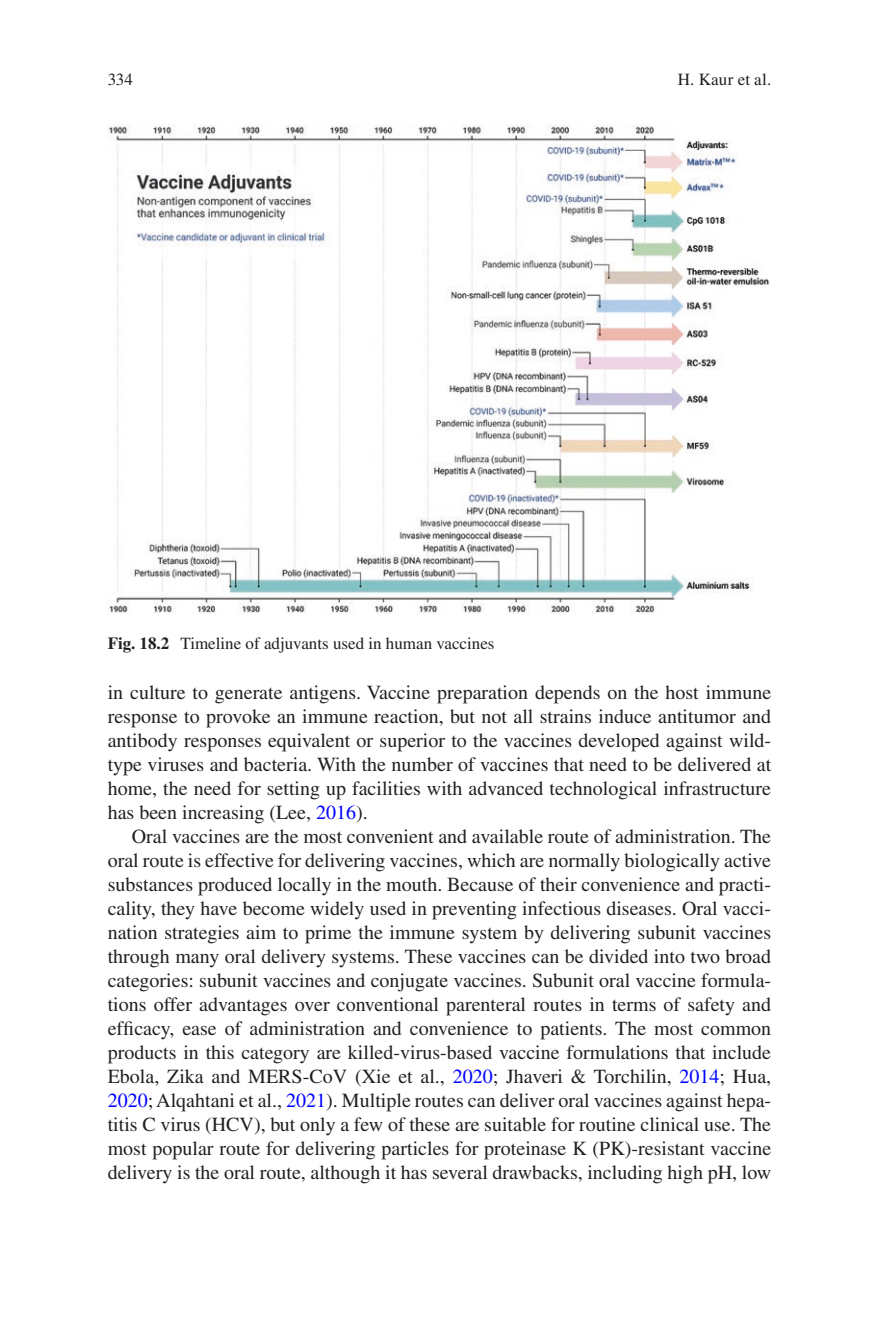
<style>
.page{position:relative;width:879px;height:1333px;background:#fff}
.page>*{position:absolute;margin:0;border:0;box-sizing:border-box;transform-origin:0 0}
.Text{font:20px/24px "Times LT Std";color:#231f20;text-align:justify}
.Text_flush{font:20px/24px "Times LT Std";color:#231f20;text-align:justify}
.t1{font:17px "Times LT Std";color:#231f20}
.s1{font-weight:700}
.s2{color:#00f}
</style>
<div class="page">
<img style="left:108px;top:124px;width:661px;height:489px">
<p class="t1" style="left:108px;top:70px;width:27px">334</p>
<p class="t1" style="left:678px;top:70px;width:95px">H. Kaur et al.</p>
<p class="t1" style="left:108px;top:634px;width:388px"><span class="s1">Fig. 18.2</span> Timeline of adjuvants used in human vaccines</p>
<p class="Text_flush" style="left:108px;top:680px;width:665px">in culture to generate antigens. Vaccine preparation depends on the host immune response to provoke an immune reaction, but not all strains induce antitumor and antibody responses equivalent or superior to the vaccines developed against wild&shy;type viruses and bacteria. With the number of vaccines that need to be delivered at home, the need for setting up facilities with advanced technological infrastructure has been increasing (Lee, <span class="s2">2016</span>).</p>
<p class="Text" style="left:108px;top:824px;width:665px;text-indent:24px">Oral vaccines are the most convenient and available route of administration. The oral route is effective for delivering vaccines, which are normally biologically active substances produced locally in the mouth. Because of their convenience and practi&shy;cality, they have become widely used in preventing infectious diseases. Oral vacci&shy;nation strategies aim to prime the immune system by delivering subunit vaccines through many oral delivery systems. These vaccines can be divided into two broad categories: subunit vaccines and conjugate vaccines. Subunit oral vaccine formula&shy;tions offer advantages over conventional parenteral routes in terms of safety and efficacy, ease of administration and convenience to patients. The most common products in this category are killed-virus-based vaccine formulations that include Ebola, Zika and MERS-CoV (Xie et al., <span class="s2">2020</span>; Jhaveri &amp; Torchilin, <span class="s2">2014</span>; Hua, <span class="s2">2020</span>; Alqahtani et al., <span class="s2">2021</span>). Multiple routes can deliver oral vaccines against hepa&shy;titis C virus (HCV), but only a few of these are suitable for routine clinical use. The most popular route for delivering particles for proteinase K (PK)-resistant vaccine delivery is the oral route, although it has several drawbacks, including high pH, low</p>
</div>
